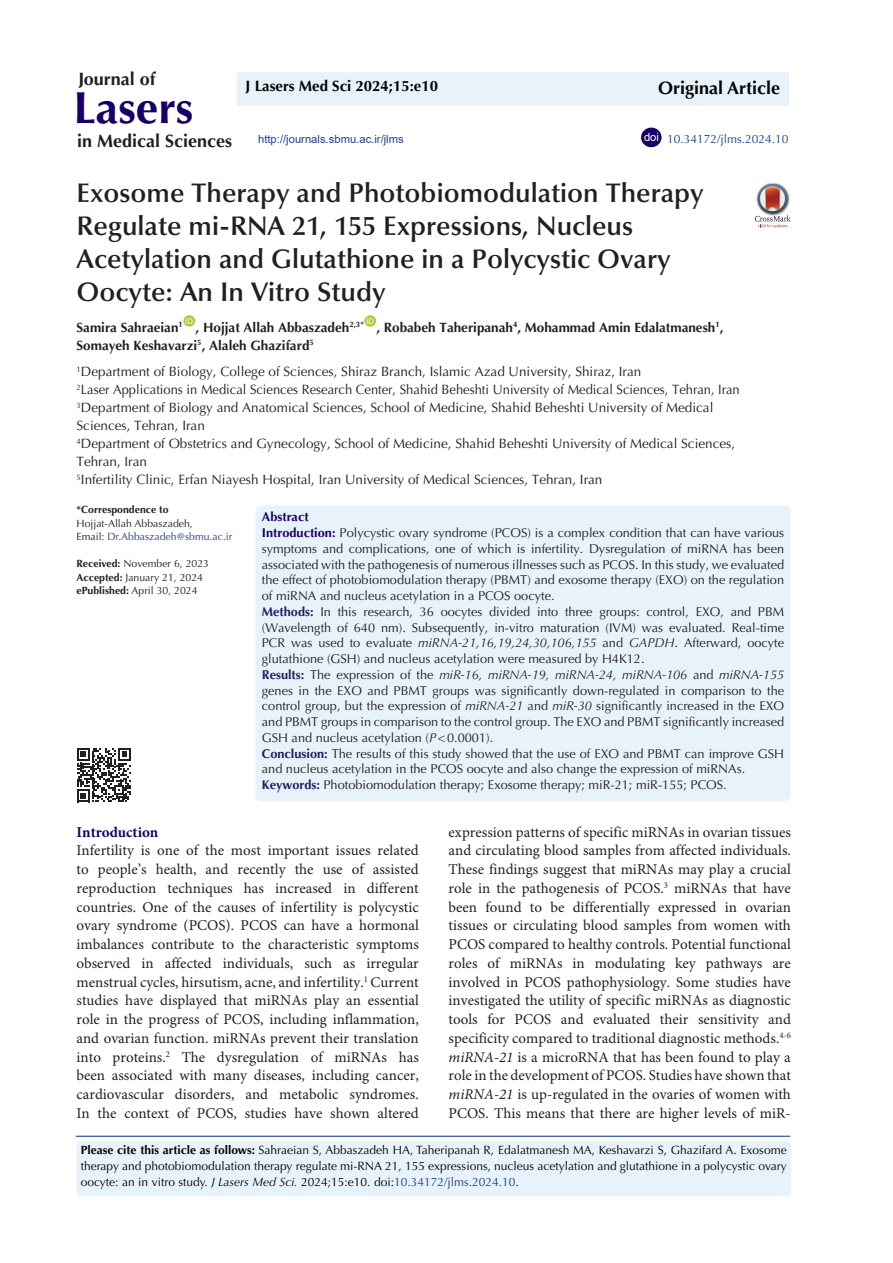
<style>
.page{position:relative;width:893px;height:1263px;background:#fff}
.page>*{position:absolute;margin:0;border:0;box-sizing:border-box;transform-origin:0 0}
.t1{font:700 45px "Optima LT Std";color:#190066}
.t2{font:600 27px/33px "Optima LT Std";color:#231f20}
.t3{font:700 18px "Optima LT Std";color:#231f20}
.t4{font:700 18px "Optima LT Std";color:#040503}
.t5{font:15px/18.8px "Minion Pro";color:#231f20;text-align:justify}
.t6{font:700 15px "Optima LT Std";color:#040503}
.t7{font:700 15px "Minion Pro";color:#190066}
.t8{font:13.5px/18px "Optima LT Std";color:#231f20}
.t9{font:700 13.5px/18px "Optima LT Std";color:#231f20}
.t10{font:12.75px/15.8px "Optima LT Std";color:#231f20}
.t11{font:12px/15.8px "Optima LT Std";color:#040503;text-align:justify}
.t12{font:12px "Optima LT Std";color:#253f8e}
.t13{font:11.25px "Arial";color:#253f8e}
.t14{font:10.5px/13.5px "Optima LT Std";color:#231f20}
.t15{font:700 10.5px "Optima LT Std";color:#231f20}
.s1{color:#253f8e}
.s2{font-weight:700}
.s3{font-weight:700;color:#190066}
.s4{font-weight:700;color:#231d60}
.s5{font-style:italic}
</style>
<div class="page">
<hr style="left:76px;top:1136px;width:714px;height:1px;background:#053278">
<div style="left:77px;top:1141px;width:714px;height:55px;background:#e8f2fa;border-radius:4px"></div>
<img style="left:767px;top:183px;width:12px;height:1px">
<svg style="left:755px;top:184px;width:36px;height:44px"></svg>
<div style="left:623px;top:72px;width:166px;height:34px;background:#e8f2fa"></div>
<div style="left:641px;top:128px;width:21px;height:19px;background:#190066;border-radius:50%"></div>
<div style="left:183px;top:315px;width:12px;height:12px;background:#a6ce39;border-radius:50%"></div>
<div style="left:364px;top:315px;width:12px;height:12px;background:#a6ce39;border-radius:50%"></div>
<div style="left:237px;top:72px;width:387px;height:34px;background:#e8f2fa"></div>
<svg style="left:77px;top:748px;width:54px;height:54px"></svg>
<div style="left:255px;top:505px;width:536px;height:296px;background:#e8f2fa;border-radius:6px"></div>
<div style="left:255px;top:505px;width:536px;height:296px;border:1px solid #fef9ed;border-radius:6px"></div>
<p class="t3" style="left:78px;top:68px;width:79px">Journal of</p>
<h1 class="t1" style="left:73px;top:81px;width:122px">Lasers</h1>
<p class="t3" style="left:77px;top:131px;width:157px">in Medical Sciences</p>
<p class="t4" style="left:658px;top:77px;width:124px">Original Article</p>
<p class="t12" style="left:644px;top:132px;width:146px"><sup>doi</sup> 10.34172/jlms.2024.10</p>
<h2 class="t2" style="left:77px;top:176px;width:629px">Exosome Therapy and Photobiomodulation Therapy Regulate mi-RNA 21, 155 Expressions, Nucleus Acetylation and Glutathione in a Polycystic Ovary Oocyte: An In Vitro Study</h2>
<p class="t9" style="left:77px;top:318px;width:649px">Samira Sahraeian<sup>1</sup> <sup>ID</sup> , Hojjat Allah Abbaszadeh<sup>2,3*</sup> <sup>ID</sup> , Robabeh Taheripanah<sup>4</sup>, Mohammad Amin Edalatmanesh<sup>1</sup>,<br>Somayeh Keshavarzi<sup>5</sup>, Alaleh Ghazifard<sup>5</sup></p>
<p class="t8" style="left:77px;top:363px;width:665px"><sup>1</sup>Department of Biology, College of Sciences, Shiraz Branch, Islamic Azad University, Shiraz, Iran<br><sup>2</sup>Laser Applications in Medical Sciences Research Center, Shahid Beheshti University of Medical Sciences, Tehran, Iran <sup>3</sup>Department of Biology and Anatomical Sciences, School of Medicine, Shahid Beheshti University of Medical Sciences, Tehran, Iran<br><sup>4</sup>Department of Obstetrics and Gynecology, School of Medicine, Shahid Beheshti University of Medical Sciences, Tehran, Iran<br><sup>5</sup>Infertility Clinic, Erfan Niayesh Hospital, Iran University of Medical Sciences, Tehran, Iran</p>
<p class="t6" style="left:246px;top:78px;width:194px">J Lasers Med Sci 2024;15:e10</p>
<p class="t13" style="left:258px;top:131px;width:147px">http://journals.sbmu.ac.ir/jlms</p>
<p class="t15" style="left:77px;top:503px;width:94px">*Correspondence to</p>
<p class="t14" style="left:77px;top:516px;width:157px">Hojjat-Allah Abbaszadeh,<br>Email: <span class="s1">Dr.Abbaszadeh@sbmu.ac.ir</span></p>
<p class="t14" style="left:77px;top:557px;width:134px"><span class="s2">Received:</span> November 6, 2023<br><span class="s2">Accepted:</span> January 21, 2024 <span class="s2">ePublished:</span> April 30, 2024</p>
<p class="t10" style="left:262px;top:509px;width:524px"><span class="s3">Abstract<br>Introduction:</span> Polycystic ovary syndrome (PCOS) is a complex condition that can have various symptoms and complications, one of which is infertility. Dysregulation of miRNA has been associated with the pathogenesis of numerous illnesses such as PCOS. In this study, we evaluated the effect of photobiomodulation therapy (PBMT) and exosome therapy (EXO) on the regulation of miRNA and nucleus acetylation in a PCOS oocyte.<br><span class="s4">Methods:</span> In this research, 36 oocytes divided into three groups: control, EXO, and PBM (Wavelength of 640 nm). Subsequently, in-vitro maturation (IVM) was evaluated. Real-time PCR was used to evaluate <span class="s5">miRNA-21,16,19,24,30,106,155</span> and <span class="s5">GAPDH</span>. Afterward, oocyte glutathione (GSH) and nucleus acetylation were measured by H4K12.<br><span class="s4">Results:</span> The expression of the <span class="s5">miR-16, miRNA-19, miRNA-24, miRNA-106</span> and <span class="s5">miRNA-155 </span>genes in the EXO and PBMT groups was significantly down-regulated in comparison to the control group, but the expression of <span class="s5">miRNA-21</span> and <span class="s5">miR-30</span> significantly increased in the EXO and PBMT groups in comparison to the control group. The EXO and PBMT significantly increased GSH and nucleus acetylation (<span class="s5">P</span>&lt;0.0001).<br><span class="s4">Conclusion:</span> The results of this study showed that the use of EXO and PBMT can improve GSH and nucleus acetylation in the PCOS oocyte and also change the expression of miRNAs.<br><span class="s4">Keywords:</span> Photobiomodulation therapy; Exosome therapy; miR-21; miR-155; PCOS.</p>
<p class="t7" style="left:77px;top:821px;width:83px">Introduction</p>
<p class="t5" style="left:77px;top:842px;width:344px">Infertility is one of the most important issues related to people’s health, and recently the use of assisted reproduction techniques has increased in different countries. One of the causes of infertility is polycystic ovary syndrome (PCOS). PCOS can have a hormonal imbalances contribute to the characteristic symptoms observed in affected individuals, such as irregular menstrual cycles, hirsutism, acne, and infertility.<sup>1</sup> Current studies have displayed that miRNAs play an essential role in the progress of PCOS, including inflammation, and ovarian function. miRNAs prevent their translation into proteins.<sup>2</sup> The dysregulation of miRNAs has been associated with many diseases, including cancer, cardiovascular disorders, and metabolic syndromes.<br>In the context of PCOS, studies have shown altered</p>
<p class="t5" style="left:449px;top:823px;width:344px">expression patterns of specific miRNAs in ovarian tissues and circulating blood samples from affected individuals.<br>These findings suggest that miRNAs may play a crucial role in the pathogenesis of PCOS.<sup>3</sup> miRNAs that have been found to be differentially expressed in ovarian tissues or circulating blood samples from women with PCOS compared to healthy controls. Potential functional roles of miRNAs in modulating key pathways are involved in PCOS pathophysiology. Some studies have investigated the utility of specific miRNAs as diagnostic tools for PCOS and evaluated their sensitivity and specificity compared to traditional diagnostic methods.<sup>4-6 </sup><span class="s5">miRNA-21</span> is a microRNA that has been found to play a role in the development of PCOS. Studies have shown that <span class="s5">miRNA-21</span> is up-regulated in the ovaries of women with PCOS. This means that there are higher levels of miR-</p>
<p class="t11" style="left:81px;top:1142px;width:707px"><span class="s2">Please cite this article as follows:</span> Sahraeian S, Abbaszadeh HA, Taheripanah R, Edalatmanesh MA, Keshavarzi S, Ghazifard A. Exosome therapy and photobiomodulation therapy regulate mi-RNA 21, 155 expressions, nucleus acetylation and glutathione in a polycystic ovary oocyte: an in vitro study. <span class="s5">J Lasers Med Sci.</span> 2024;15:e10. doi:<span class="s1">10.34172/jlms.2024.10</span>.</p>
</div>
